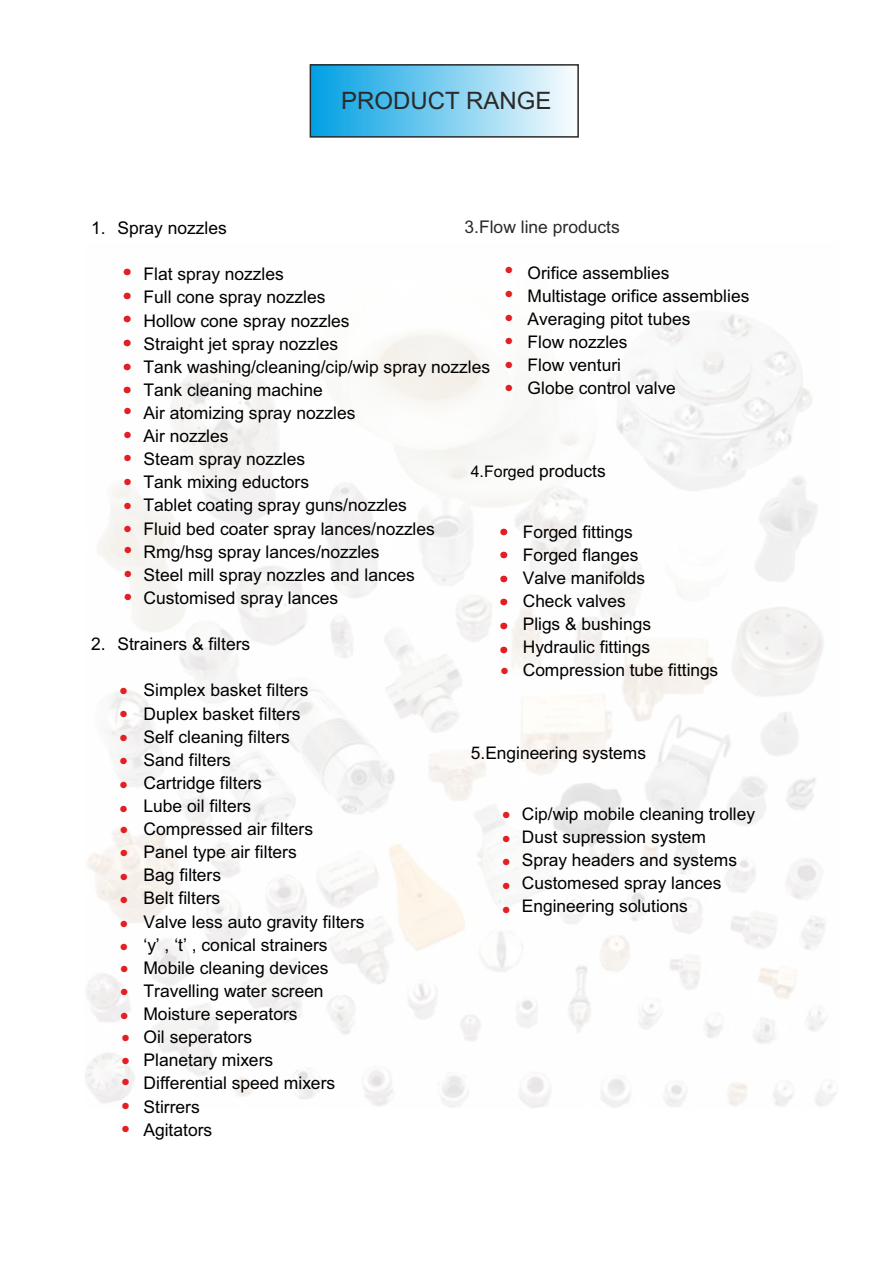
<style>
.page{position:relative;width:893px;height:1263px;background:#fff}
.page>*{position:absolute;margin:0;border:0;box-sizing:border-box;transform-origin:0 0}
.t1{font:24px "Arial";color:#2b2a29}
.t2{font:17.55px/23.1px "Arial";color:#000}
.t3{font:17.4px/23px "Arial";color:#000}
.t4{font:17.4px "Arial";color:#2b2a29}
.t5{font:16.05px "Arial";color:#000}
.t6{font:11.1px/23.5px "Wingdings";color:#e31e24;text-align:justify}
.s1{font-size:17.4px}
</style>
<div class="page">
<div style="left:310px;top:65px;width:268px;height:72px;background:linear-gradient(to right,#00a0e3,#fafdfe)"></div>
<div style="left:310px;top:64px;width:269px;height:74px;border:2px solid #2b2a29"></div>
<svg style="left:122px;top:1057px;width:5px;height:7px"></svg>
<h1 class="t1" style="left:341px;top:92px;width:212px">PRODUCT RANGE</h1>
<p class="t4" style="left:464px;top:221px;width:157px">3.Flow line products</p>
<p class="t2" style="left:91px;top:218px;width:137px">1. Spray nozzles</p>
<p class="t2" style="left:143px;top:264px;width:348px">Flat spray nozzles<br>Full cone spray nozzles<br>Hollow cone spray nozzles<br>Straight jet spray nozzles<br>Tank washing/cleaning/cip/wip spray nozzles<br>Tank cleaning machine<br>Air atomizing spray nozzles<br>Air nozzles<br>Steam spray nozzles<br>Tank mixing eductors<br>Tablet coating spray guns/nozzles<br>Fluid bed coater spray lances/nozzles<br>Rmg/hsg spray lances/nozzles<br>Steel mill spray nozzles and lances<br>Customised spray lances</p>
<p class="t2" style="left:91px;top:634px;width:161px">2. Strainers &amp; filters</p>
<p class="t2" style="left:143px;top:680px;width:223px">Simplex basket filters<br>Duplex basket filters<br>Self cleaning filters<br>Sand filters<br>Cartridge filters<br>Lube oil filters<br>Compressed air filters<br>Panel type air filters<br>Bag filters<br>Belt filters<br>Valve less auto gravity filters ‘y’ , ‘t’ , conical strainers<br>Mobile cleaning devices<br>Travelling water screen<br>Moisture seperators<br>Oil seperators<br>Planetary mixers<br>Differential speed mixers<br>Stirrers<br>Agitators</p>
<p class="t3" style="left:528px;top:263px;width:223px">Orifice assemblies<br>Multistage orifice assemblies<br>Averaging pitot tubes<br>Flow nozzles<br>Flow venturi<br>Globe control valve</p>
<p class="t6" style="left:505px;top:259px;width:10px">● ● ● ● ● ●</p>
<p class="t6" style="left:123px;top:261px;width:10px">● ● ● ● ● ●</p>
<p class="t6" style="left:124px;top:400px;width:10px">● ● ● ● ● ●</p>
<p class="t6" style="left:124px;top:539px;width:10px">● ● ●</p>
<p class="t5" style="left:471px;top:466px;width:136px">4.Forged <span class="s1">products</span></p>
<p class="t3" style="left:523px;top:522px;width:197px">Forged fittings<br>Forged flanges<br>Valve manifolds<br>Check valves<br>Pligs &amp; bushings<br>Hydraulic fittings<br>Compression tube fittings</p>
<p class="t6" style="left:500px;top:521px;width:10px">● ● ● ● ● ●</p>
<p class="t6" style="left:500px;top:660px;width:10px">●</p>
<p class="t6" style="left:119px;top:680px;width:10px">● ● ● ● ● ●</p>
<p class="t6" style="left:120px;top:819px;width:10px">● ● ● ● ● ●</p>
<p class="t6" style="left:120px;top:957px;width:10px">● ● ●</p>
<p class="t3" style="left:471px;top:743px;width:177px">5.Engineering systems</p>
<p class="t3" style="left:522px;top:803px;width:235px">Cip/wip mobile cleaning trolley<br>Dust supression system<br>Spray headers and systems<br>Customesed spray lances<br>Engineering solutions</p>
<p class="t6" style="left:502px;top:804px;width:10px">● ● ● ● ●</p>
<p class="t6" style="left:121px;top:1071px;width:10px">● ● ●</p>
</div>
